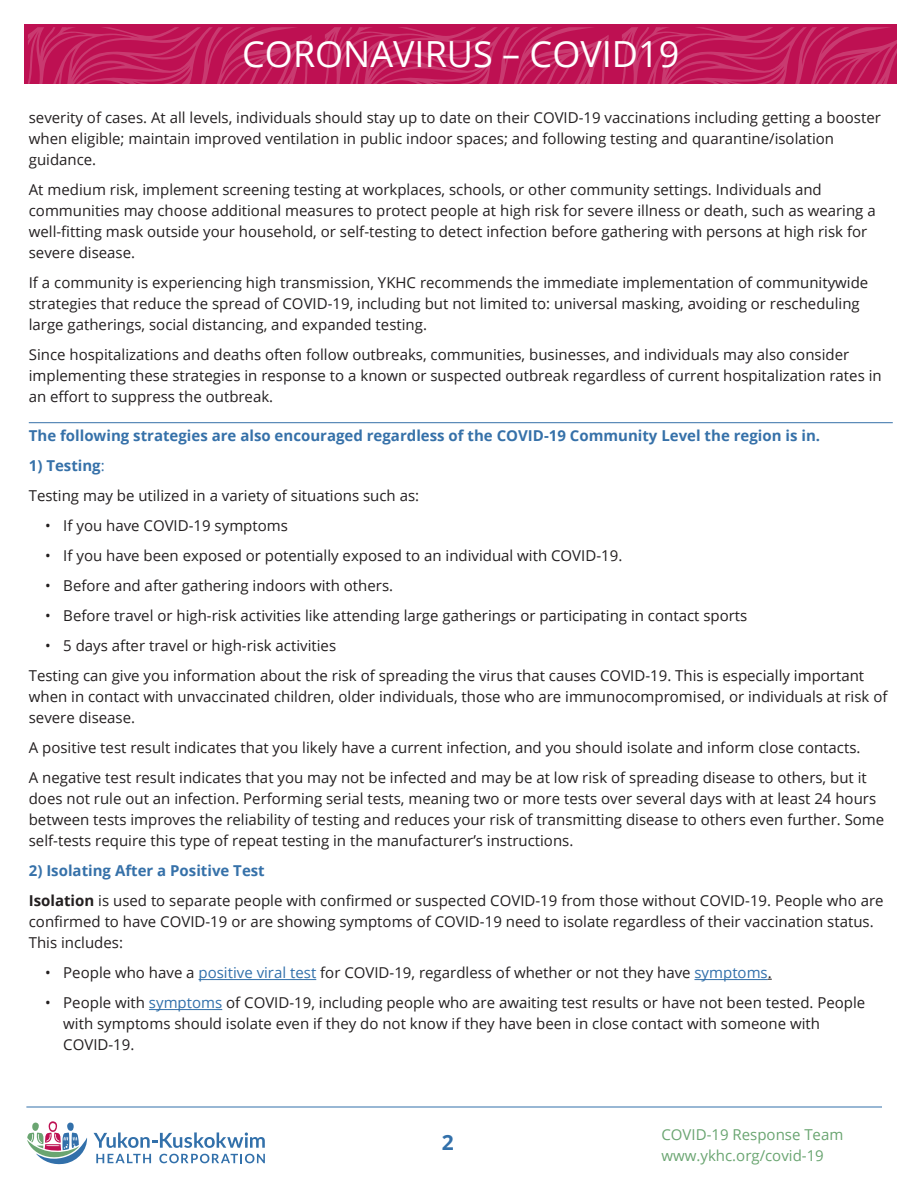
<style>
.page{position:relative;width:918px;height:1188px;background:#fff}
.page>*{position:absolute;margin:0;border:0;box-sizing:border-box;transform-origin:0 0}
.t1{font:36px "Open Sans";color:#fff}
.t2{font:700 21px "Open Sans";color:#3270aa}
.t3{font:15px/21px "Open Sans";color:#231f20}
.t4{font:700 15px "Open Sans";color:#3671a9}
.t5{font:15px/21px "Open Sans";color:#6aa571}
.s1{font-weight:700;color:#3671a9}
.s2{color:#3671a9}
.s3{font-weight:700}
.s4{color:#3270aa}
</style>
<div class="page">
<div style="left:24px;top:24px;width:873px;height:59px;background:#be1052"></div>
<svg style="left:28px;top:27px;width:284px;height:56px"></svg>
<svg style="left:325px;top:27px;width:284px;height:56px"></svg>
<svg style="left:622px;top:27px;width:275px;height:56px"></svg>
<svg style="left:94px;top:1132px;width:171px;height:16px"></svg>
<svg style="left:96px;top:1154px;width:55px;height:9px"></svg>
<svg style="left:159px;top:1154px;width:106px;height:9px"></svg>
<svg style="left:27px;top:1121px;width:60px;height:44px"></svg>
<hr style="left:26px;top:1107px;width:856px;height:1px;background:#3270aa">
<hr style="left:29px;top:422px;width:864px;height:1px;background:#3671a9">
<hr style="left:199px;top:979px;width:117px;height:1px;background:#3270aa">
<hr style="left:694px;top:979px;width:74px;height:1px;background:#3270aa">
<hr style="left:149px;top:1009px;width:73px;height:1px;background:#3270aa">
<h1 class="t1" style="left:242px;top:30px;width:439px">CORONAVIRUS – COVID19</h1>
<p class="t3" style="left:29px;top:107px;width:854px">severity of cases. At all levels, individuals should stay up to date on their COVID-19 vaccinations including getting a booster when eligible; maintain improved ventilation in public indoor spaces; and following testing and quarantine/isolation guidance.</p>
<p class="t3" style="left:29px;top:179px;width:848px">At medium risk, implement screening testing at workplaces, schools, or other community settings. Individuals and communities may choose additional measures to protect people at high risk for severe illness or death, such as wearing a well-fitting mask outside your household, or self-testing to detect infection before gathering with persons at high risk for severe disease.</p>
<p class="t3" style="left:29px;top:272px;width:841px">If a community is experiencing high transmission, YKHC recommends the immediate implementation of communitywide strategies that reduce the spread of COVID-19, including but not limited to: universal masking, avoiding or rescheduling large gatherings, social distancing, and expanded testing.</p>
<p class="t3" style="left:29px;top:344px;width:854px">Since hospitalizations and deaths often follow outbreaks, communities, businesses, and individuals may also consider implementing these strategies in response to a known or suspected outbreak regardless of current hospitalization rates in an effort to suppress the outbreak.</p>
<p class="t4" style="left:29px;top:425px;width:793px">The following strategies are also encouraged regardless of the COVID-19 Community Level the region is in.</p>
<p class="t3" style="left:29px;top:450px;width:392px;line-height:30px"><span class="s1">1) Testing</span><span class="s2">:<br></span>Testing may be utilized in a variety of situations such as:</p>
<p class="t3" style="left:45px;top:515px;width:244px">• If you have COVID-19 symptoms</p>
<p class="t3" style="left:45px;top:545px;width:579px">• If you have been exposed or potentially exposed to an individual with COVID-19.</p>
<p class="t3" style="left:45px;top:575px;width:349px">• Before and after gathering indoors with others.</p>
<p class="t3" style="left:45px;top:605px;width:704px">• Before travel or high-risk activities like attending large gatherings or participating in contact sports</p>
<p class="t3" style="left:29px;top:630px;width:837px;line-height:30px;text-indent:16px">• 5 days after travel or high-risk activities<br>Testing can give you information about the risk of spreading the virus that causes COVID-19. This is especially important</p>
<p class="t3" style="left:29px;top:686px;width:860px">when in contact with unvaccinated children, older individuals, those who are immunocompromised, or individuals at risk of severe disease.</p>
<p class="t3" style="left:29px;top:732px;width:840px;line-height:30px">A positive test result indicates that you likely have a current infection, and you should isolate and inform close contacts.<br>A negative test result indicates that you may not be infected and may be at low risk of spreading disease to others, but it</p>
<p class="t3" style="left:29px;top:788px;width:857px">does not rule out an infection. Performing serial tests, meaning two or more tests over several days with at least 24 hours between tests improves the reliability of testing and reduces your risk of transmitting disease to others even further. Some self-tests require this type of repeat testing in the manufacturer’s instructions.</p>
<p class="t3" style="left:29px;top:855px;width:856px;line-height:30px"><span class="s1">2) Isolating After a Positive Test<br></span><span class="s3">Isolation</span> is used to separate people with confirmed or suspected COVID-19 from those without COVID-19. People who are</p>
<p class="t3" style="left:29px;top:911px;width:846px">confirmed to have COVID-19 or are showing symptoms of COVID-19 need to isolate regardless of their vaccination status.<br>This includes:</p>
<p class="t3" style="left:45px;top:962px;width:728px">• People who have a <span class="s4">positive viral test</span> for COVID-19, regardless of whether or not they have <span class="s4">symptoms</span>.</p>
<p class="t3" style="left:63px;top:992px;width:804px;text-indent:-18px">• People with <span class="s4">symptoms</span> of COVID-19, including people who are awaiting test results or have not been tested. People with symptoms should isolate even if they do not know if they have been in close contact with someone with<br>COVID-19.</p>
<h2 class="t2" style="left:442px;top:1128px;width:13px">2</h2>
<p class="t5" style="left:662px;top:1124px;width:183px">COVID-19 Response Team www.ykhc.org/covid-19</p>
</div>
